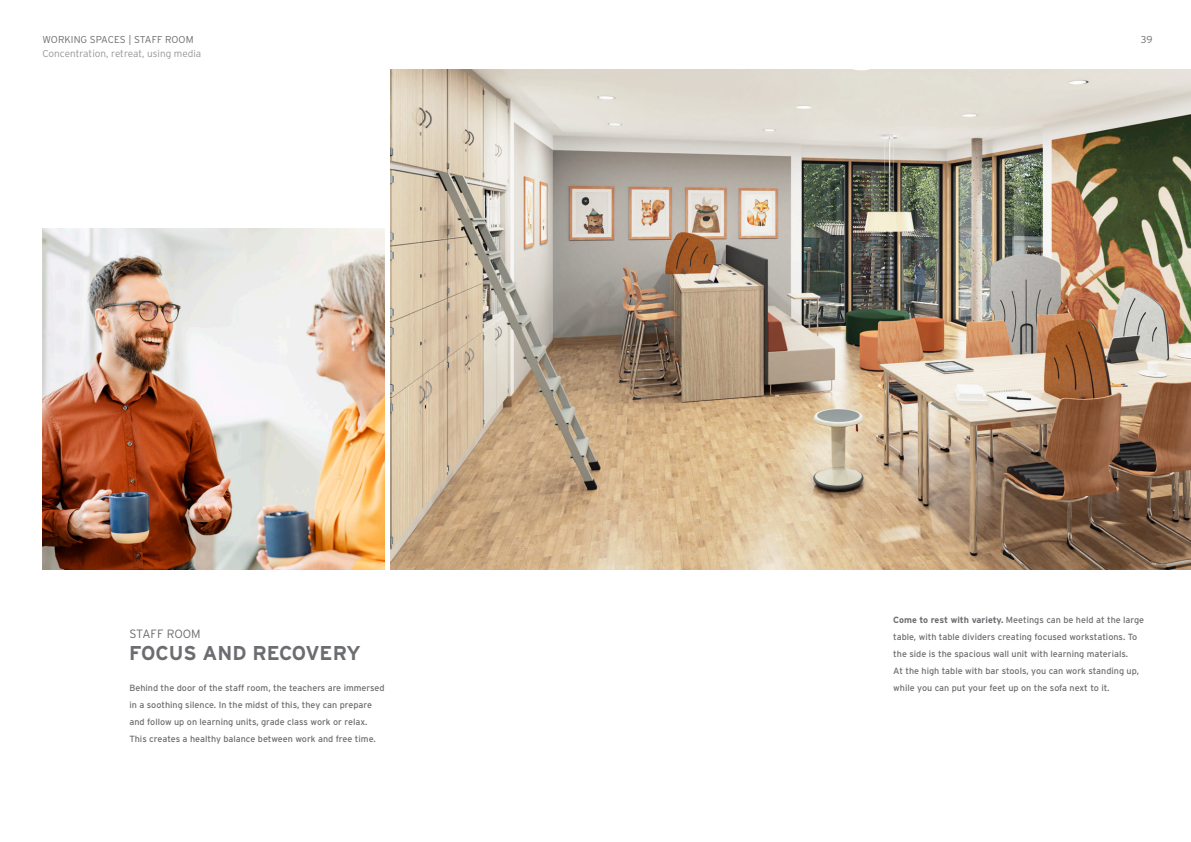
<style>
.page{position:relative;width:1191px;height:842px;background:#fff}
.page>*{position:absolute;margin:0;border:0;box-sizing:border-box;transform-origin:0 0}
.t1{font:700 20px "Interstate";color:#6c6d70}
.t2{font:300 12px "Interstate";color:#6c6d70}
.t3{font:300 10px "Interstate";color:#939598}
.t4{font:300 10px "Interstate";color:#6c6d70}
.t5{font:9px/17px "Interstate";color:#6c6d70}
.s1{font-weight:700}
</style>
<div class="page">
<img style="left:390px;top:69px;width:801px;height:501px">
<img style="left:43px;top:228px;width:342px;height:342px">
<p class="t4" style="left:43px;top:33px;width:152px">WORKING SPACES | STAFF ROOM</p>
<p class="t3" style="left:43px;top:48px;width:160px">Concentration, retreat, using media</p>
<h2 class="t2" style="left:129px;top:627px;width:73px">STAFF ROOM</h2>
<h1 class="t1" style="left:129px;top:642px;width:233px">FOCUS AND RECOVERY</h1>
<p class="t5" style="left:129px;top:680px;width:257px">Behind the door of the staff room, the teachers are immersed in a soothing silence. In the midst of this, they can prepare and follow up on learning units, grade class work or relax.<br>This creates a healthy balance between work and free time.</p>
<p class="t4" style="left:1141px;top:33px;width:13px">39</p>
<p class="t5" style="left:893px;top:612px;width:252px"><span class="s1">Come to rest with variety.</span> Meetings can be held at the large table, with table dividers creating focused workstations. To the side is the spacious wall unit with learning materials.<br>At the high table with bar stools, you can work standing up, while you can put your feet up on the sofa next to it.</p>
</div>
